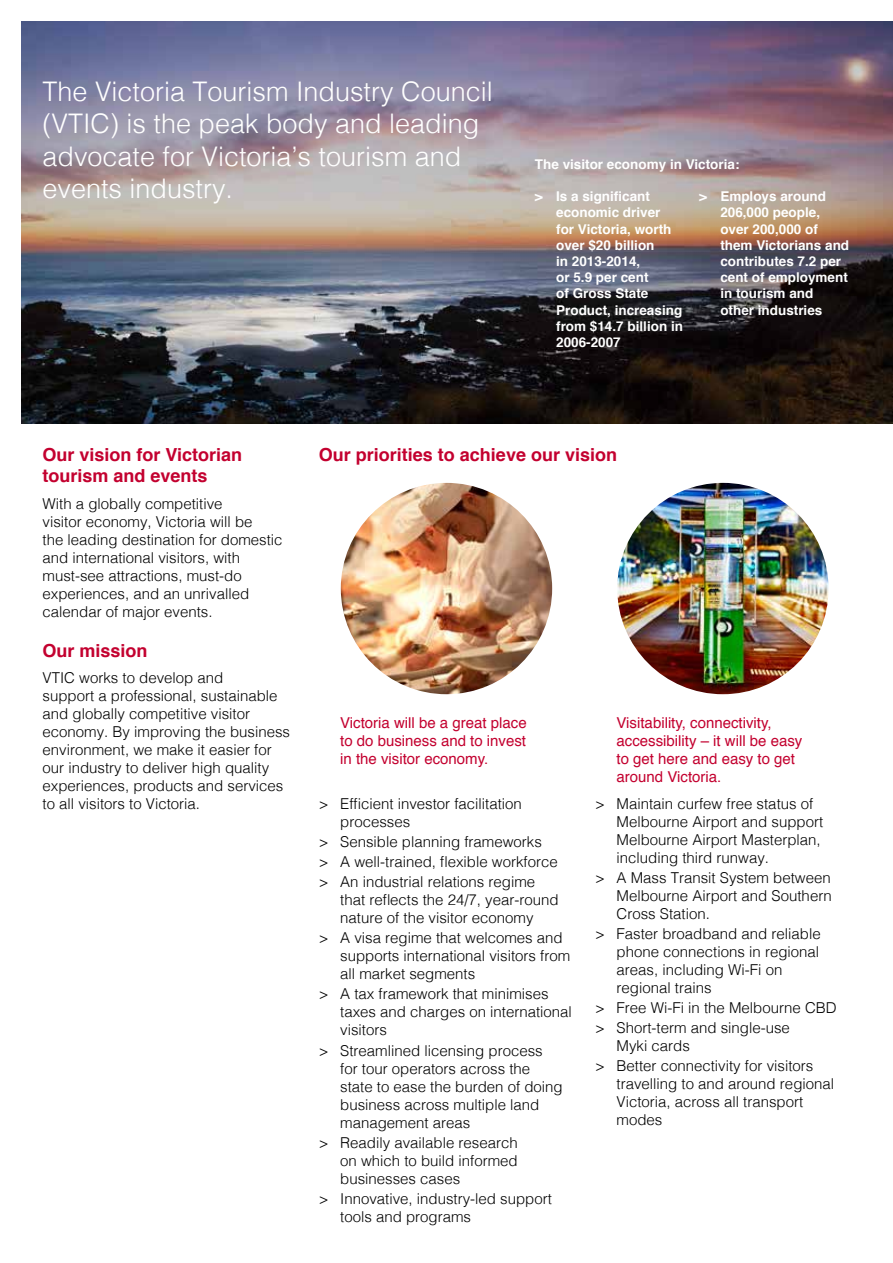
<style>
.page{position:relative;width:893px;height:1263px;background:#fff}
.page>*{position:absolute;margin:0;border:0;box-sizing:border-box;transform-origin:0 0}
.t1{font:300 27px/32.4px "Helvetica";color:#fff}
.t2{font:700 18px/21.6px "Helvetica";color:#c3002f}
.t3{font:300 15px/18px "Helvetica";color:#000}
.t4{font:15px/18px "Helvetica";color:#c3002f;text-align:justify}
.t5{font:700 13.5px/16.2px "Helvetica";color:#fff}
</style>
<div class="page">
<img style="left:21px;top:21px;width:872px;height:403px">
<img style="left:341px;top:483px;width:211px;height:211px;border-radius:106px">
<img style="left:617px;top:483px;width:211px;height:211px;border-radius:106px">
<h1 class="t1" style="left:43px;top:73px;width:452px">The Victoria Tourism Industry Council (VTIC) is the peak body and leading advocate for Victoria’s tourism and events industry.</h1>
<p class="t5" style="left:535px;top:156px;width:206px">The visitor economy in Victoria:</p>
<p class="t5" style="left:556px;top:188px;width:128px;text-indent:-21px">&gt; Is a significant economic driver<br>for Victoria, worth over $20 billion<br>in 2013-2014,<br>or 5.9 per cent<br>of Gross State<br>Product, increasing from $14.7 billion in<br>2006-2007</p>
<p class="t5" style="left:720px;top:188px;width:130px;text-indent:-21px">&gt; Employs around<br>206,000 people, over 200,000 of them Victorians and contributes 7.2 per cent of employment in tourism and other industries</p>
<p class="t2" style="left:43px;top:444px;width:201px">Our vision for Victorian tourism and events</p>
<p class="t3" style="left:43px;top:494px;width:242px">With a globally competitive<br>visitor economy, Victoria will be<br>the leading destination for domestic and international visitors, with must-see attractions, must-do experiences, and an unrivalled calendar of major events.</p>
<p class="t2" style="left:43px;top:640px;width:107px">Our mission</p>
<p class="t3" style="left:43px;top:668px;width:249px">VTIC works to develop and<br>support a professional, sustainable and globally competitive visitor economy. By improving the business environment, we make it easier for our industry to deliver high quality experiences, products and services to all visitors to Victoria.</p>
<p class="t2" style="left:319px;top:444px;width:300px">Our priorities to achieve our vision</p>
<p class="t4" style="left:340px;top:714px;width:188px">Victoria will be a great place to do business and to invest in the visitor economy.</p>
<p class="t3" style="left:340px;top:793px;width:183px;text-indent:-21px">&gt; Efficient investor facilitation processes</p>
<p class="t3" style="left:319px;top:830px;width:240px;line-height:20.1px">&gt; Sensible planning frameworks<br>&gt; A well-trained, flexible workforce &gt; An industrial relations regime</p>
<p class="t3" style="left:340px;top:890px;width:220px">that reflects the 24/7, year-round nature of the visitor economy</p>
<p class="t3" style="left:340px;top:928px;width:232px;text-indent:-21px">&gt; A visa regime that welcomes and supports international visitors from all market segments</p>
<p class="t3" style="left:340px;top:984px;width:233px;text-indent:-21px">&gt; A tax framework that minimises taxes and charges on international visitors</p>
<p class="t3" style="left:340px;top:1040px;width:224px;text-indent:-21px">&gt; Streamlined licensing process for tour operators across the state to ease the burden of doing business across multiple land management areas</p>
<p class="t3" style="left:340px;top:1132px;width:179px;text-align:justify;text-indent:-21px">&gt; Readily available research on which to build informed businesses cases</p>
<p class="t3" style="left:340px;top:1188px;width:213px;text-indent:-21px">&gt; Innovative, industry-led support tools and programs</p>
<p class="t4" style="left:617px;top:714px;width:187px;text-align:left">Visitability, connectivity, accessibility – it will be easy to get here and easy to get around Victoria.</p>
<p class="t3" style="left:617px;top:793px;width:208px;text-indent:-21px">&gt; Maintain curfew free status of<br>Melbourne Airport and support<br>Melbourne Airport Masterplan, including third runway.</p>
<p class="t3" style="left:617px;top:867px;width:217px;text-align:justify;text-indent:-21px">&gt; A Mass Transit System between Melbourne Airport and Southern Cross Station.</p>
<p class="t3" style="left:617px;top:924px;width:206px;text-indent:-21px">&gt; Faster broadband and reliable phone connections in regional areas, including Wi-Fi on regional trains</p>
<p class="t3" style="left:595px;top:997px;width:243px;line-height:20.1px">&gt; Free Wi-Fi in the Melbourne CBD &gt; Short-term and single-use</p>
<p class="t3" style="left:595px;top:1035px;width:219px;line-height:20.1px;text-indent:21px">Myki cards<br>&gt; Better connectivity for visitors</p>
<p class="t3" style="left:617px;top:1074px;width:219px">travelling to and around regional<br>Victoria, across all transport modes</p>
</div>
